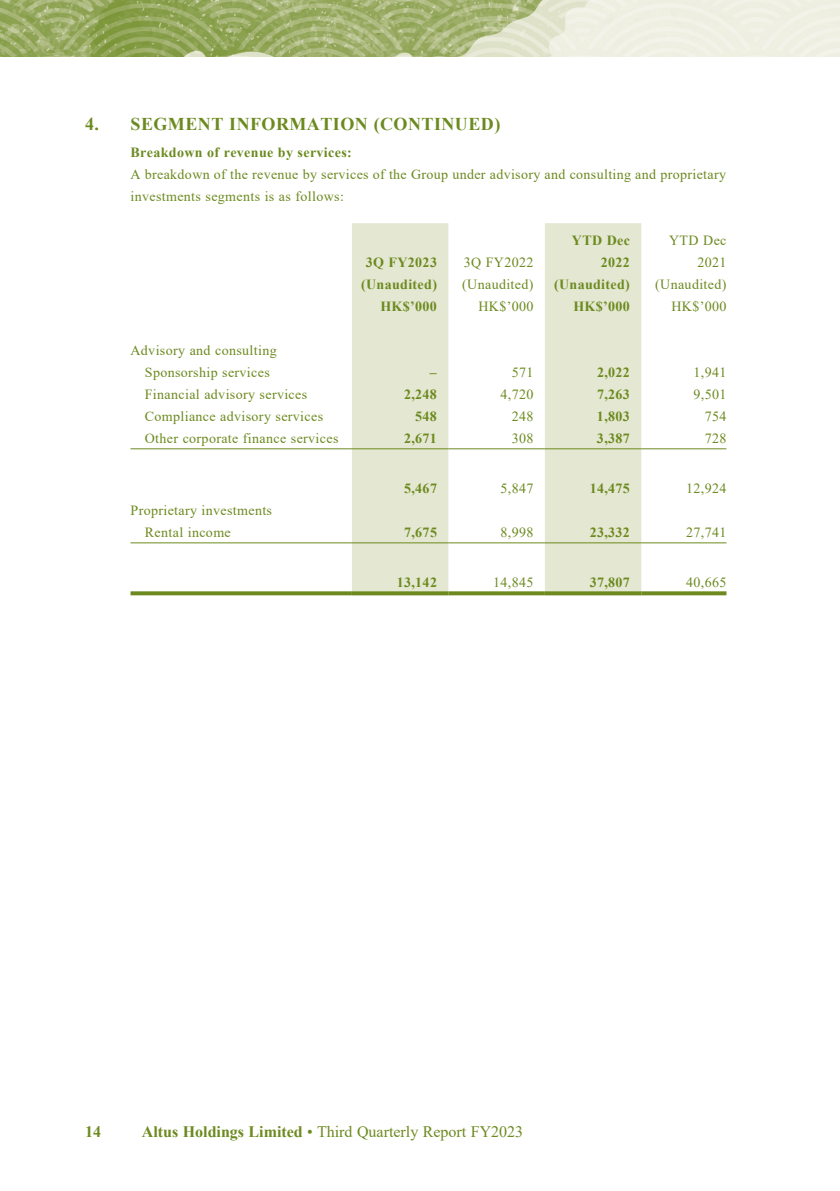
<style>
.page{position:relative;width:840px;height:1191px;background:#fff}
.page>*{position:absolute;margin:0;border:0;box-sizing:border-box;transform-origin:0 0}
.t1{font:700 18px "Times New Roman";letter-spacing:.025em;color:#6c8a1f}
.t2{font:16px "Times New Roman";color:#6c8a1f}
.t3{font:700 16px "Times New Roman";color:#6c8a1f}
.t4{font:14px/22px "Times New Roman";letter-spacing:.025em;color:#6c8a1f}
.t5{font:700 14px/22px "Times New Roman";letter-spacing:.025em;color:#6c8a1f;text-align:right}
.s1{font-weight:700}
</style>
<div class="page">
<img style="left:0;top:0;width:840px;height:57px">
<svg style="left:351px;top:223px;width:290px;height:368px;fill:#e4e7d1"></svg>
<hr style="left:130px;top:448px;width:221px;height:1px;background:#6c8a1f">
<hr style="left:351px;top:448px;width:97px;height:1px;background:#6c8a1f">
<hr style="left:448px;top:448px;width:96px;height:1px;background:#6c8a1f">
<hr style="left:544px;top:448px;width:97px;height:1px;background:#6c8a1f">
<hr style="left:641px;top:448px;width:85px;height:1px;background:#6c8a1f">
<hr style="left:130px;top:542px;width:221px;height:1px;background:#6c8a1f">
<hr style="left:351px;top:542px;width:97px;height:1px;background:#6c8a1f">
<hr style="left:448px;top:542px;width:96px;height:1px;background:#6c8a1f">
<hr style="left:544px;top:542px;width:97px;height:1px;background:#6c8a1f">
<hr style="left:641px;top:542px;width:85px;height:1px;background:#6c8a1f">
<svg style="left:130px;top:591px;width:221px;height:4px"></svg>
<svg style="left:351px;top:591px;width:97px;height:4px"></svg>
<svg style="left:448px;top:591px;width:96px;height:4px"></svg>
<svg style="left:544px;top:591px;width:97px;height:4px"></svg>
<svg style="left:641px;top:591px;width:85px;height:4px"></svg>
<p class="t1" style="left:85px;top:111px;width:416px">4. SEGMENT INFORMATION (CONTINUED)</p>
<p class="t5" style="left:130px;top:141px;width:223px">Breakdown of revenue by services:</p>
<p class="t4" style="left:130px;top:163px;width:596px">A breakdown of the revenue by services of the Group under advisory and consulting and proprietary investments segments is as follows:</p>
<p class="t5" style="left:365px;top:251px;width:73px">3Q FY2023</p>
<p class="t4" style="left:463px;top:251px;width:71px">3Q FY2022</p>
<p class="t5" style="left:571px;top:229px;width:60px">YTD Dec<br>2022</p>
<p class="t4" style="left:668px;top:229px;width:59px;text-align:right">YTD Dec<br>2021</p>
<p class="t4" style="left:130px;top:339px;width:148px;text-align:center">Advisory and consulting<br>Sponsorship services</p>
<p class="t5" style="left:361px;top:273px;width:77px">(Unaudited)</p>
<p class="t4" style="left:462px;top:273px;width:73px">(Unaudited)</p>
<p class="t5" style="left:553px;top:273px;width:77px">(Unaudited)</p>
<p class="t4" style="left:655px;top:273px;width:73px">(Unaudited)</p>
<p class="t5" style="left:380px;top:295px;width:58px">HK$’000</p>
<p class="t4" style="left:478px;top:295px;width:56px">HK$’000</p>
<p class="t5" style="left:573px;top:295px;width:58px">HK$’000</p>
<p class="t4" style="left:671px;top:295px;width:56px">HK$’000</p>
<p class="t5" style="left:429px;top:361px;width:8px">–</p>
<p class="t4" style="left:511px;top:361px;width:23px">571</p>
<p class="t5" style="left:596px;top:361px;width:34px">2,022</p>
<p class="t4" style="left:693px;top:361px;width:34px">1,941</p>
<p class="t4" style="left:145px;top:383px;width:164px">Financial advisory services</p>
<p class="t5" style="left:404px;top:383px;width:34px">2,248</p>
<p class="t4" style="left:500px;top:383px;width:34px">4,720</p>
<p class="t5" style="left:596px;top:383px;width:34px">7,263</p>
<p class="t4" style="left:693px;top:383px;width:34px">9,501</p>
<p class="t4" style="left:145px;top:405px;width:180px">Compliance advisory services</p>
<p class="t5" style="left:415px;top:405px;width:23px">548</p>
<p class="t4" style="left:511px;top:405px;width:23px">248</p>
<p class="t5" style="left:596px;top:405px;width:34px">1,803</p>
<p class="t4" style="left:704px;top:405px;width:23px">754</p>
<p class="t4" style="left:145px;top:427px;width:195px">Other corporate finance services</p>
<p class="t5" style="left:404px;top:427px;width:34px">2,671</p>
<p class="t4" style="left:511px;top:427px;width:23px">308</p>
<p class="t5" style="left:596px;top:427px;width:34px">3,387</p>
<p class="t4" style="left:704px;top:427px;width:23px">728</p>
<p class="t5" style="left:404px;top:477px;width:34px">5,467</p>
<p class="t4" style="left:500px;top:477px;width:34px">5,847</p>
<p class="t5" style="left:589px;top:477px;width:42px">14,475</p>
<p class="t4" style="left:685px;top:477px;width:42px">12,924</p>
<p class="t4" style="left:145px;top:499px;width:129px;text-indent:-14px">Proprietary investments<br>Rental income</p>
<p class="t5" style="left:404px;top:521px;width:34px">7,675</p>
<p class="t4" style="left:500px;top:521px;width:34px">8,998</p>
<p class="t5" style="left:589px;top:521px;width:42px">23,332</p>
<p class="t4" style="left:685px;top:521px;width:42px">27,741</p>
<p class="t5" style="left:396px;top:571px;width:42px">13,142</p>
<p class="t4" style="left:493px;top:571px;width:42px">14,845</p>
<p class="t5" style="left:589px;top:571px;width:42px">37,807</p>
<p class="t4" style="left:685px;top:571px;width:42px">40,665</p>
<p class="t3" style="left:85px;top:1120px;width:17px">14</p>
<p class="t2" style="left:142px;top:1120px;width:383px"><span class="s1">Altus Holdings Limited</span> • Third Quarterly Report FY2023</p>
</div>
